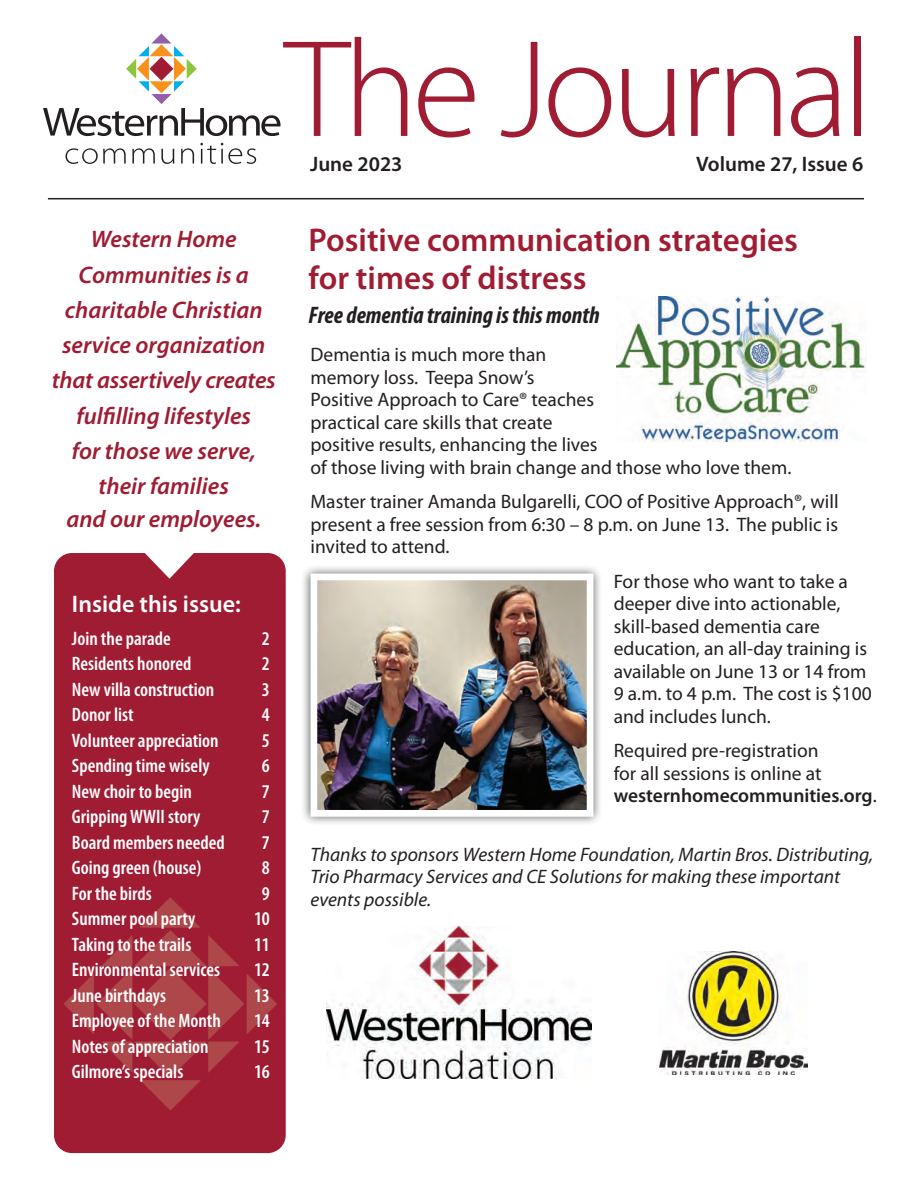
<style>
.page{position:relative;width:918px;height:1188px;background:#fff}
.page>*{position:absolute;margin:0;border:0;box-sizing:border-box;transform-origin:0 0}
.t1{font:300 139.5px "Myriad Pro";letter-spacing:-.04em;color:#9f1c33}
.t2{font:600 33px/37.5px "Myriad Pro";color:#9f1c33}
.t3{font:italic 600 24px/35.2px "Myriad Pro";color:#9f1c33;text-align:center}
.t4{font:italic 700 condensed 24px "Myriad Pro";color:#231f20}
.t5{font:600 24px "Myriad Pro";color:#fff}
.t6{font:600 21px "Myriad Pro";color:#231f20}
.t7{font:19.5px/22.5px "Myriad Pro";color:#231f20}
.t8{font:600 condensed 19.5px "Myriad Pro";color:#fff}
.t9{font:italic 19.5px/22.5px "Myriad Pro";color:#231f20}
.s1{font-weight:600}
</style>
<div class="page">
<svg style="left:65px;top:148px;width:61px;height:16px"></svg>
<svg style="left:132px;top:148px;width:23px;height:16px"></svg>
<svg style="left:161px;top:149px;width:13px;height:15px"></svg>
<svg style="left:181px;top:148px;width:13px;height:16px"></svg>
<svg style="left:200px;top:143px;width:56px;height:21px"></svg>
<svg style="left:43px;top:33px;width:238px;height:103px"></svg>
<hr style="left:48px;top:198px;width:816px;height:1px;background:#231f20">
<div style="left:54px;top:553px;width:232px;height:600px;background:#9f1c33;border-radius:18px"></div>
<img style="left:64px;top:897px;width:213px;height:214px">
<svg style="left:145px;top:553px;width:49px;height:26px"></svg>
<div style="left:301px;top:564px;width:302px;height:262px;background:#231f20;opacity:.75"></div>
<img style="left:318px;top:582px;width:268px;height:227px">
<div style="left:310px;top:574px;width:284px;height:243px;border:7px solid #fff"></div>
<img style="left:617px;top:296px;width:250px;height:146px">
<img style="left:326px;top:926px;width:265px;height:153px">
<img style="left:659px;top:951px;width:148px;height:124px">
<p class="t1" style="left:285px;top:6px;width:590px">The Journal</p>
<p class="t3" style="left:91px;top:221px;width:147px">Western Home</p>
<p class="t3" style="left:79px;top:256px;width:172px">Communities is a</p>
<p class="t3" style="left:65px;top:292px;width:199px">charitable Christian</p>
<p class="t3" style="left:62px;top:327px;width:205px">service organization</p>
<p class="t3" style="left:52px;top:362px;width:226px">that assertively creates fulfilling lifestyles</p>
<p class="t3" style="left:72px;top:433px;width:186px">for those we serve,</p>
<p class="t3" style="left:99px;top:468px;width:132px">their families</p>
<p class="t3" style="left:66px;top:501px;width:196px">and our employees.</p>
<p class="t5" style="left:72px;top:589px;width:170px">Inside this issue:</p>
<p class="t8" style="left:72px;top:626px;width:100px">Join the parade</p>
<p class="t8" style="left:262px;top:626px;width:9px">2</p>
<p class="t8" style="left:72px;top:652px;width:121px">Residents honored</p>
<p class="t8" style="left:262px;top:652px;width:9px">2</p>
<p class="t8" style="left:72px;top:677px;width:144px">New villa construction</p>
<p class="t8" style="left:262px;top:677px;width:9px">3</p>
<p class="t8" style="left:72px;top:703px;width:63px">Donor list</p>
<p class="t8" style="left:262px;top:703px;width:9px">4</p>
<p class="t8" style="left:72px;top:728px;width:148px">Volunteer appreciation</p>
<p class="t8" style="left:262px;top:728px;width:9px">5</p>
<p class="t8" style="left:72px;top:754px;width:139px">Spending time wisely</p>
<p class="t8" style="left:262px;top:754px;width:9px">6</p>
<p class="t8" style="left:72px;top:779px;width:121px">New choir to begin</p>
<p class="t8" style="left:262px;top:779px;width:9px">7</p>
<p class="t8" style="left:72px;top:805px;width:130px">Gripping WWII story</p>
<p class="t8" style="left:262px;top:805px;width:9px">7</p>
<p class="t8" style="left:72px;top:830px;width:154px">Board members needed</p>
<p class="t8" style="left:262px;top:830px;width:9px">7</p>
<p class="t8" style="left:72px;top:856px;width:131px">Going green (house)</p>
<p class="t8" style="left:262px;top:856px;width:9px">8</p>
<p class="t8" style="left:72px;top:881px;width:81px">For the birds</p>
<p class="t8" style="left:262px;top:881px;width:9px">9</p>
<p class="t8" style="left:72px;top:907px;width:125px">Summer pool party</p>
<p class="t8" style="left:254px;top:907px;width:17px">10</p>
<p class="t8" style="left:72px;top:932px;width:121px">Taking to the trails</p>
<p class="t8" style="left:254px;top:932px;width:17px">11</p>
<p class="t8" style="left:72px;top:958px;width:150px">Environmental services</p>
<p class="t8" style="left:254px;top:958px;width:17px">12</p>
<p class="t8" style="left:72px;top:983px;width:96px">June birthdays</p>
<p class="t8" style="left:254px;top:983px;width:17px">13</p>
<p class="t8" style="left:72px;top:1009px;width:151px">Employee of the Month</p>
<p class="t8" style="left:254px;top:1009px;width:17px">14</p>
<p class="t8" style="left:72px;top:1034px;width:138px">Notes of appreciation</p>
<p class="t8" style="left:254px;top:1034px;width:17px">15</p>
<p class="t8" style="left:72px;top:1060px;width:113px">Gilmore’s specials</p>
<p class="t8" style="left:254px;top:1060px;width:17px">16</p>
<p class="t6" style="left:310px;top:151px;width:94px">June 2023</p>
<p class="t6" style="left:696px;top:151px;width:169px">Volume 27, Issue 6</p>
<p class="t2" style="left:309px;top:220px;width:491px">Positive communication strategies for times of distress</p>
<p class="t4" style="left:309px;top:300px;width:293px">Free dementia training is this month</p>
<p class="t7" style="left:310px;top:343px;width:482px">Dementia is much more than<br>memory loss. Teepa Snow’s<br>Positive Approach to Care® teaches<br>practical care skills that create<br>positive results, enhancing the lives<br>of those living with brain change and those who love them.</p>
<p class="t7" style="left:310px;top:490px;width:530px;text-align:justify">Master trainer Amanda Bulgarelli, COO of Positive Approach®, will present a free session from 6:30 – 8 p.m. on June 13. The public is invited to attend.</p>
<p class="t7" style="left:614px;top:569px;width:260px">For those who want to take a deeper dive into actionable, skill-based dementia care education, an all-day training is available on June 13 or 14 from<br>9 a.m. to 4 p.m. The cost is $100 and includes lunch.</p>
<p class="t7" style="left:614px;top:739px;width:265px">Required pre-registration<br>for all sessions is online at <span class="s1">westernhomecommunities.org</span>.</p>
<p class="t9" style="left:311px;top:842px;width:564px">Thanks to sponsors Western Home Foundation, Martin Bros. Distributing,<br>Trio Pharmacy Services and CE Solutions for making these important events possible.</p>
</div>
